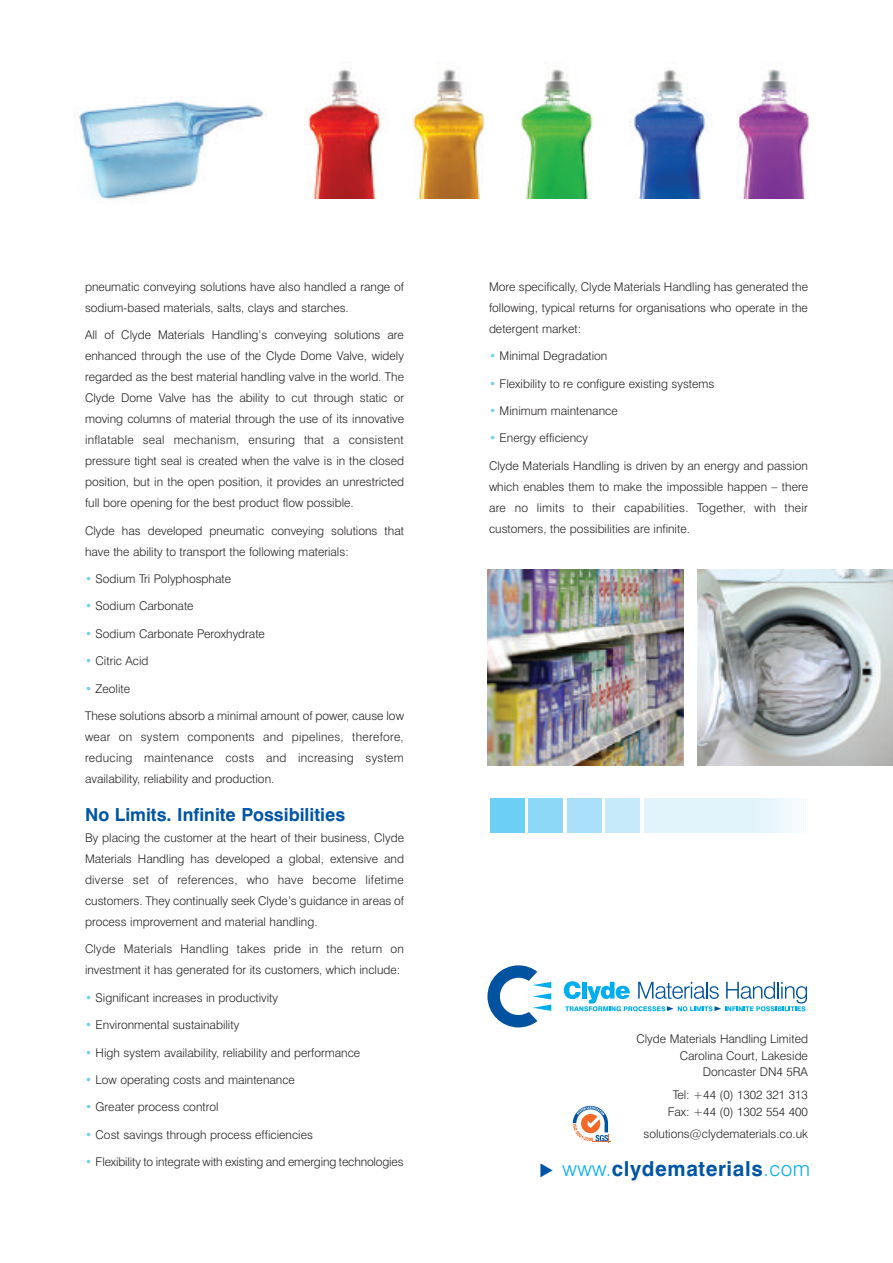
<style>
.page{position:relative;width:893px;height:1263px;background:#fff}
.page>*{position:absolute;margin:0;border:0;box-sizing:border-box;transform-origin:0 0}
.t1{font:700 20.7px "Swiss 721 BT";letter-spacing:.03em;color:#0155a5}
.t2{font:700 18px "Swiss 721 BT";color:#0155a5}
.t3{font:300 12px/21px "Swiss 721 BT";color:#231f20;text-align:justify}
.s1{color:#6bcff6}
.s2{font-weight:300;color:#00aeef}
</style>
<div class="page">
<img style="left:488px;top:570px;width:195px;height:195px">
<img style="left:697px;top:570px;width:196px;height:195px">
<img style="left:75px;top:97px;width:189px;height:103px">
<div style="left:606px;top:799px;width:34px;height:34px;background:#c6eafa"></div>
<div style="left:567px;top:799px;width:34px;height:34px;background:#aae0f9"></div>
<div style="left:529px;top:799px;width:34px;height:34px;background:#8dd7f7"></div>
<div style="left:490px;top:799px;width:34px;height:34px;background:#6bcff6"></div>
<div style="left:644px;top:799px;width:164px;height:34px;background:#e1f4fc"></div>
<hr style="left:760px;top:799px;width:1px;height:34px;background:#e5f5fc">
<hr style="left:762px;top:799px;width:1px;height:34px;background:#e6f6fc">
<hr style="left:764px;top:799px;width:1px;height:34px;background:#e6f6fc">
<hr style="left:766px;top:799px;width:1px;height:34px;background:#e7f6fd">
<hr style="left:768px;top:799px;width:1px;height:34px;background:#e8f6fd">
<hr style="left:770px;top:799px;width:1px;height:34px;background:#e9f7fd">
<hr style="left:772px;top:799px;width:1px;height:34px;background:#eaf7fd">
<hr style="left:774px;top:799px;width:1px;height:34px;background:#ebf8fd">
<hr style="left:776px;top:799px;width:1px;height:34px;background:#edf8fd">
<hr style="left:778px;top:799px;width:1px;height:34px;background:#eef8fd">
<hr style="left:780px;top:799px;width:1px;height:34px;background:#eff9fd">
<hr style="left:782px;top:799px;width:1px;height:34px;background:#f0f9fd">
<hr style="left:784px;top:799px;width:1px;height:34px;background:#f1fafd">
<hr style="left:786px;top:799px;width:1px;height:34px;background:#f2fafd">
<hr style="left:788px;top:799px;width:1px;height:34px;background:#f3fafe">
<hr style="left:790px;top:799px;width:1px;height:34px;background:#f4fbfe">
<hr style="left:792px;top:799px;width:1px;height:34px;background:#f6fbfe">
<hr style="left:794px;top:799px;width:1px;height:34px;background:#f7fcfe">
<hr style="left:796px;top:799px;width:1px;height:34px;background:#f8fcfe">
<hr style="left:798px;top:799px;width:1px;height:34px;background:#f9fcfe">
<hr style="left:800px;top:799px;width:1px;height:34px;background:#fafdfe">
<hr style="left:802px;top:799px;width:1px;height:34px;background:#fbfdfe">
<hr style="left:804px;top:799px;width:1px;height:34px;background:#fcfefe">
<hr style="left:806px;top:799px;width:1px;height:34px;background:#fdfefe">
<svg style="left:487px;top:965px;width:64px;height:62px"></svg>
<svg style="left:564px;top:981px;width:243px;height:30px"></svg>
<svg style="left:573px;top:1106px;width:37px;height:36px"></svg>
<img style="left:305px;top:62px;width:504px;height:137px">
<p class="t3" style="left:85px;top:277px;width:320px">pneumatic conveying solutions have also handled a range of sodium-based materials, salts, clays and starches.</p>
<p class="t3" style="left:85px;top:326px;width:320px">All of Clyde Materials Handling’s conveying solutions are enhanced through the use of the Clyde Dome Valve, widely regarded as the best material handling valve in the world. The Clyde Dome Valve has the ability to cut through static or moving columns of material through the use of its innovative inflatable seal mechanism, ensuring that a consistent pressure tight seal is created when the valve is in the closed position, but in the open position, it provides an unrestricted full bore opening for the best product flow possible.</p>
<p class="t3" style="left:85px;top:521px;width:320px">Clyde has developed pneumatic conveying solutions that have the ability to transport the following materials:</p>
<p class="t3" style="left:85px;top:569px;width:148px"><span class="s1">•</span> Sodium Tri Polyphosphate</p>
<p class="t3" style="left:85px;top:597px;width:110px"><span class="s1">•</span> Sodium Carbonate</p>
<p class="t3" style="left:85px;top:624px;width:181px"><span class="s1">•</span> Sodium Carbonate Peroxhydrate</p>
<p class="t3" style="left:85px;top:652px;width:65px"><span class="s1">•</span> Citric Acid</p>
<p class="t3" style="left:85px;top:679px;width:47px"><span class="s1">•</span> Zeolite</p>
<p class="t3" style="left:85px;top:706px;width:320px">These solutions absorb a minimal amount of power, cause low wear on system components and pipelines, therefore, reducing maintenance costs and increasing system availability, reliability and production.</p>
<h2 class="t2" style="left:85px;top:808px;width:262px">No Limits. Infinite Possibilities</h2>
<p class="t3" style="left:85px;top:828px;width:320px">By placing the customer at the heart of their business, Clyde Materials Handling has developed a global, extensive and diverse set of references, who have become lifetime customers. They continually seek Clyde’s guidance in areas of process improvement and material handling.</p>
<p class="t3" style="left:85px;top:940px;width:320px">Clyde Materials Handling takes pride in the return on investment it has generated for its customers, which include:</p>
<p class="t3" style="left:85px;top:988px;width:195px"><span class="s1">•</span> Significant increases in productivity</p>
<p class="t3" style="left:85px;top:1016px;width:156px"><span class="s1">•</span> Environmental sustainability</p>
<p class="t3" style="left:85px;top:1043px;width:277px"><span class="s1">•</span> High system availability, reliability and performance</p>
<p class="t3" style="left:85px;top:1070px;width:211px"><span class="s1">•</span> Low operating costs and maintenance</p>
<p class="t3" style="left:85px;top:1098px;width:135px"><span class="s1">•</span> Greater process control</p>
<p class="t3" style="left:85px;top:1125px;width:229px"><span class="s1">•</span> Cost savings through process efficiencies</p>
<p class="t3" style="left:85px;top:1152px;width:320px"><span class="s1">•</span> Flexibility to integrate with existing and emerging technologies</p>
<p class="t3" style="left:489px;top:277px;width:321px">More specifically, Clyde Materials Handling has generated the following, typical returns for organisations who operate in the detergent market:</p>
<p class="t3" style="left:489px;top:347px;width:120px"><span class="s1">•</span> Minimal Degradation</p>
<p class="t3" style="left:489px;top:374px;width:227px"><span class="s1">•</span> Flexibility to re configure existing systems</p>
<p class="t3" style="left:489px;top:401px;width:130px"><span class="s1">•</span> Minimum maintenance</p>
<p class="t3" style="left:489px;top:429px;width:100px"><span class="s1">•</span> Energy efficiency</p>
<p class="t3" style="left:489px;top:456px;width:321px">Clyde Materials Handling is driven by an energy and passion which enables them to make the impossible happen – there are no limits to their capabilities. Together, with their customers, the possibilities are infinite.</p>
<p class="t3" style="left:636px;top:1032px;width:173px;line-height:16.5px;text-align:right">Clyde Materials Handling Limited<br>Carolina Court, Lakeside<br>Doncaster DN4 5RA</p>
<p class="t3" style="left:668px;top:1088px;width:141px;line-height:16.5px;text-align:center">Tel: +44 (0) 1302 321 313<br>Fax: +44 (0) 1302 554 400</p>
<p class="t3" style="left:643px;top:1125px;width:166px">solutions@clydematerials.co.uk</p>
<h1 class="t1" style="left:563px;top:1161px;width:249px"><span class="s2">www.</span>clydematerials<span class="s2">.com</span></h1>
</div>
